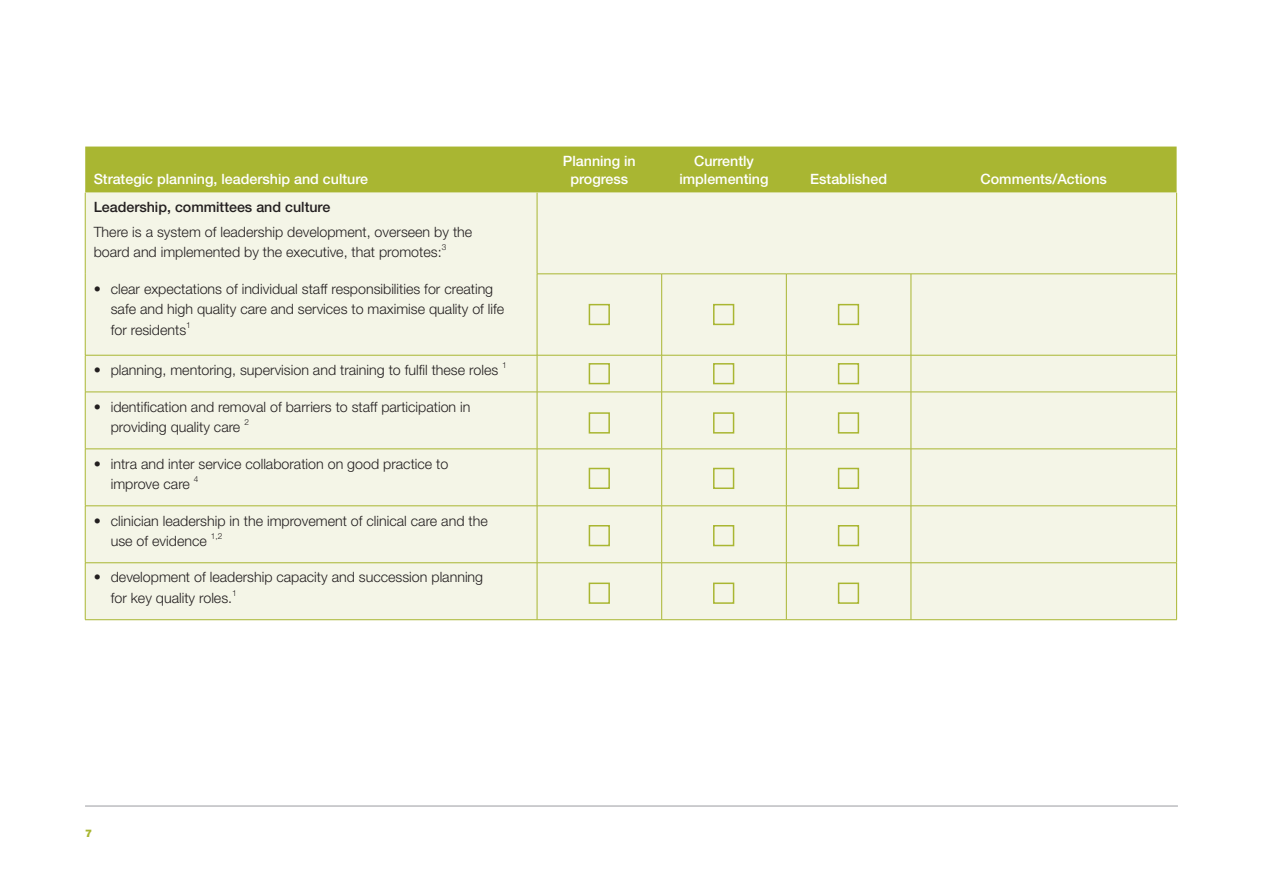
<style>
.page{position:relative;width:1263px;height:893px;background:#fff}
.page>*{position:absolute;margin:0;border:0;box-sizing:border-box;transform-origin:0 0}
.t1{font:300 14.25px/20.2px "Helvetica Neue LT";color:#231f20}
.t2{font:500 14.25px/18px "Helvetica Neue LT";color:#fff;text-align:center}
.t3{font:500 14.25px "Helvetica Neue LT";color:#231f20}
.t4{font:900 10.5px "Helvetica Neue LT";color:#a9b632}
.t5{font:300 8.25px "Helvetica Neue LT";color:#231f20}
</style>
<div class="page">
<hr style="left:85px;top:805px;width:1093px;height:2px;background:#bcbdc0">
<div style="left:85px;top:147px;width:1091px;height:46px;background:#a9b632"></div>
<div style="left:86px;top:193px;width:1090px;height:426px;background:#f4f5e7"></div>
<hr style="left:85px;top:193px;width:1px;height:81px;background:#a9b632">
<hr style="left:537px;top:193px;width:1px;height:81px;background:#a9b632">
<hr style="left:1176px;top:193px;width:1px;height:81px;background:#a9b632">
<hr style="left:85px;top:274px;width:1px;height:81px;background:#a9b632">
<hr style="left:537px;top:274px;width:125px;height:1px;background:#a9b632">
<hr style="left:537px;top:274px;width:1px;height:81px;background:#a9b632">
<hr style="left:662px;top:274px;width:124px;height:1px;background:#a9b632">
<hr style="left:661px;top:274px;width:1px;height:81px;background:#a9b632">
<hr style="left:786px;top:274px;width:125px;height:1px;background:#a9b632">
<hr style="left:786px;top:274px;width:1px;height:81px;background:#a9b632">
<hr style="left:911px;top:274px;width:266px;height:1px;background:#a9b632">
<hr style="left:911px;top:274px;width:1px;height:81px;background:#a9b632">
<hr style="left:1176px;top:274px;width:1px;height:81px;background:#a9b632">
<hr style="left:85px;top:355px;width:452px;height:1px;background:#a9b632">
<hr style="left:85px;top:355px;width:1px;height:37px;background:#a9b632">
<hr style="left:537px;top:355px;width:125px;height:1px;background:#a9b632">
<hr style="left:537px;top:355px;width:1px;height:37px;background:#a9b632">
<hr style="left:662px;top:355px;width:124px;height:1px;background:#a9b632">
<hr style="left:661px;top:355px;width:1px;height:37px;background:#a9b632">
<hr style="left:786px;top:355px;width:125px;height:1px;background:#a9b632">
<hr style="left:786px;top:355px;width:1px;height:37px;background:#a9b632">
<hr style="left:911px;top:355px;width:266px;height:1px;background:#a9b632">
<hr style="left:911px;top:355px;width:1px;height:37px;background:#a9b632">
<hr style="left:1176px;top:355px;width:1px;height:37px;background:#a9b632">
<hr style="left:85px;top:392px;width:452px;height:1px;background:#a9b632">
<hr style="left:85px;top:392px;width:1px;height:57px;background:#a9b632">
<hr style="left:537px;top:392px;width:125px;height:1px;background:#a9b632">
<hr style="left:537px;top:392px;width:1px;height:57px;background:#a9b632">
<hr style="left:662px;top:392px;width:124px;height:1px;background:#a9b632">
<hr style="left:661px;top:392px;width:1px;height:57px;background:#a9b632">
<hr style="left:786px;top:392px;width:125px;height:1px;background:#a9b632">
<hr style="left:786px;top:392px;width:1px;height:57px;background:#a9b632">
<hr style="left:911px;top:392px;width:266px;height:1px;background:#a9b632">
<hr style="left:911px;top:392px;width:1px;height:57px;background:#a9b632">
<hr style="left:1176px;top:392px;width:1px;height:57px;background:#a9b632">
<hr style="left:85px;top:449px;width:452px;height:1px;background:#a9b632">
<hr style="left:85px;top:449px;width:1px;height:57px;background:#a9b632">
<hr style="left:537px;top:449px;width:125px;height:1px;background:#a9b632">
<hr style="left:537px;top:449px;width:1px;height:57px;background:#a9b632">
<hr style="left:662px;top:449px;width:124px;height:1px;background:#a9b632">
<hr style="left:661px;top:449px;width:1px;height:57px;background:#a9b632">
<hr style="left:786px;top:449px;width:125px;height:1px;background:#a9b632">
<hr style="left:786px;top:449px;width:1px;height:57px;background:#a9b632">
<hr style="left:911px;top:449px;width:266px;height:1px;background:#a9b632">
<hr style="left:911px;top:449px;width:1px;height:57px;background:#a9b632">
<hr style="left:1176px;top:449px;width:1px;height:57px;background:#a9b632">
<hr style="left:85px;top:506px;width:452px;height:1px;background:#a9b632">
<hr style="left:85px;top:506px;width:1px;height:57px;background:#a9b632">
<hr style="left:537px;top:506px;width:125px;height:1px;background:#a9b632">
<hr style="left:537px;top:506px;width:1px;height:57px;background:#a9b632">
<hr style="left:662px;top:506px;width:124px;height:1px;background:#a9b632">
<hr style="left:661px;top:506px;width:1px;height:57px;background:#a9b632">
<hr style="left:786px;top:506px;width:125px;height:1px;background:#a9b632">
<hr style="left:786px;top:506px;width:1px;height:57px;background:#a9b632">
<hr style="left:911px;top:506px;width:266px;height:1px;background:#a9b632">
<hr style="left:911px;top:506px;width:1px;height:57px;background:#a9b632">
<hr style="left:1176px;top:506px;width:1px;height:57px;background:#a9b632">
<hr style="left:85px;top:562px;width:452px;height:1px;background:#a9b632">
<hr style="left:85px;top:563px;width:1px;height:56px;background:#a9b632">
<hr style="left:537px;top:562px;width:125px;height:1px;background:#a9b632">
<hr style="left:537px;top:563px;width:1px;height:56px;background:#a9b632">
<hr style="left:662px;top:562px;width:124px;height:1px;background:#a9b632">
<hr style="left:661px;top:563px;width:1px;height:56px;background:#a9b632">
<hr style="left:786px;top:562px;width:125px;height:1px;background:#a9b632">
<hr style="left:786px;top:563px;width:1px;height:56px;background:#a9b632">
<hr style="left:911px;top:562px;width:266px;height:1px;background:#a9b632">
<hr style="left:911px;top:563px;width:1px;height:56px;background:#a9b632">
<hr style="left:1176px;top:563px;width:1px;height:56px;background:#a9b632">
<hr style="left:85px;top:619px;width:452px;height:1px;background:#a9b632">
<hr style="left:537px;top:619px;width:125px;height:1px;background:#a9b632">
<hr style="left:662px;top:619px;width:124px;height:1px;background:#a9b632">
<hr style="left:786px;top:619px;width:125px;height:1px;background:#a9b632">
<hr style="left:911px;top:619px;width:266px;height:1px;background:#a9b632">
<div style="left:589px;top:304px;width:21px;height:21px;border:2px solid #a9b632"></div>
<div style="left:589px;top:412px;width:21px;height:22px;border:2px solid #a9b632"></div>
<div style="left:589px;top:468px;width:21px;height:21px;border:2px solid #a9b632"></div>
<div style="left:589px;top:363px;width:21px;height:21px;border:2px solid #a9b632"></div>
<div style="left:589px;top:583px;width:21px;height:21px;border:2px solid #a9b632"></div>
<div style="left:589px;top:525px;width:21px;height:21px;border:2px solid #a9b632"></div>
<div style="left:713px;top:304px;width:21px;height:21px;border:2px solid #a9b632"></div>
<div style="left:713px;top:412px;width:21px;height:22px;border:2px solid #a9b632"></div>
<div style="left:713px;top:468px;width:21px;height:21px;border:2px solid #a9b632"></div>
<div style="left:713px;top:363px;width:21px;height:21px;border:2px solid #a9b632"></div>
<div style="left:713px;top:583px;width:21px;height:21px;border:2px solid #a9b632"></div>
<div style="left:713px;top:525px;width:21px;height:21px;border:2px solid #a9b632"></div>
<div style="left:838px;top:304px;width:21px;height:21px;border:2px solid #a9b632"></div>
<div style="left:838px;top:412px;width:21px;height:22px;border:2px solid #a9b632"></div>
<div style="left:838px;top:468px;width:21px;height:21px;border:2px solid #a9b632"></div>
<div style="left:838px;top:363px;width:21px;height:21px;border:2px solid #a9b632"></div>
<div style="left:838px;top:583px;width:21px;height:21px;border:2px solid #a9b632"></div>
<div style="left:838px;top:525px;width:21px;height:21px;border:2px solid #a9b632"></div>
<p class="t2" style="left:94px;top:170px;width:276px">Strategic planning, leadership and culture</p>
<p class="t3" style="left:94px;top:198px;width:238px">Leadership, committees and culture</p>
<p class="t1" style="left:94px;top:221px;width:380px">There is a system of leadership development, overseen by the board and implemented by the executive, that promotes:</p>
<p class="t5" style="left:442px;top:242px;width:6px">3</p>
<p class="t1" style="left:111px;top:279px;width:395px;text-indent:-17px">• clear expectations of individual staff responsibilities for creating safe and high quality care and services to maximise quality of life for residents</p>
<p class="t5" style="left:186px;top:320px;width:6px">1</p>
<p class="t1" style="left:94px;top:359px;width:406px">• planning, mentoring, supervision and training to fulfil these roles</p>
<p class="t5" style="left:502px;top:360px;width:6px">1</p>
<p class="t1" style="left:111px;top:396px;width:361px;text-indent:-17px">• identification and removal of barriers to staff participation in providing quality care</p>
<p class="t5" style="left:244px;top:417px;width:6px">2</p>
<p class="t1" style="left:111px;top:453px;width:339px;text-indent:-17px">• intra and inter service collaboration on good practice to improve care</p>
<p class="t5" style="left:194px;top:474px;width:6px">4</p>
<p class="t1" style="left:111px;top:510px;width:378px;text-indent:-17px">• clinician leadership in the improvement of clinical care and the use of evidence</p>
<p class="t5" style="left:211px;top:531px;width:13px">1,2</p>
<p class="t1" style="left:111px;top:567px;width:374px;text-indent:-17px">• development of leadership capacity and succession planning for key quality roles.</p>
<p class="t5" style="left:232px;top:588px;width:6px">1</p>
<p class="t2" style="left:563px;top:152px;width:74px">Planning in progress</p>
<p class="t2" style="left:679px;top:152px;width:91px">Currently implementing</p>
<p class="t2" style="left:810px;top:170px;width:78px">Established</p>
<p class="t2" style="left:980px;top:170px;width:128px">Comments/Actions</p>
<p class="t4" style="left:85px;top:826px;width:9px">7</p>
</div>
